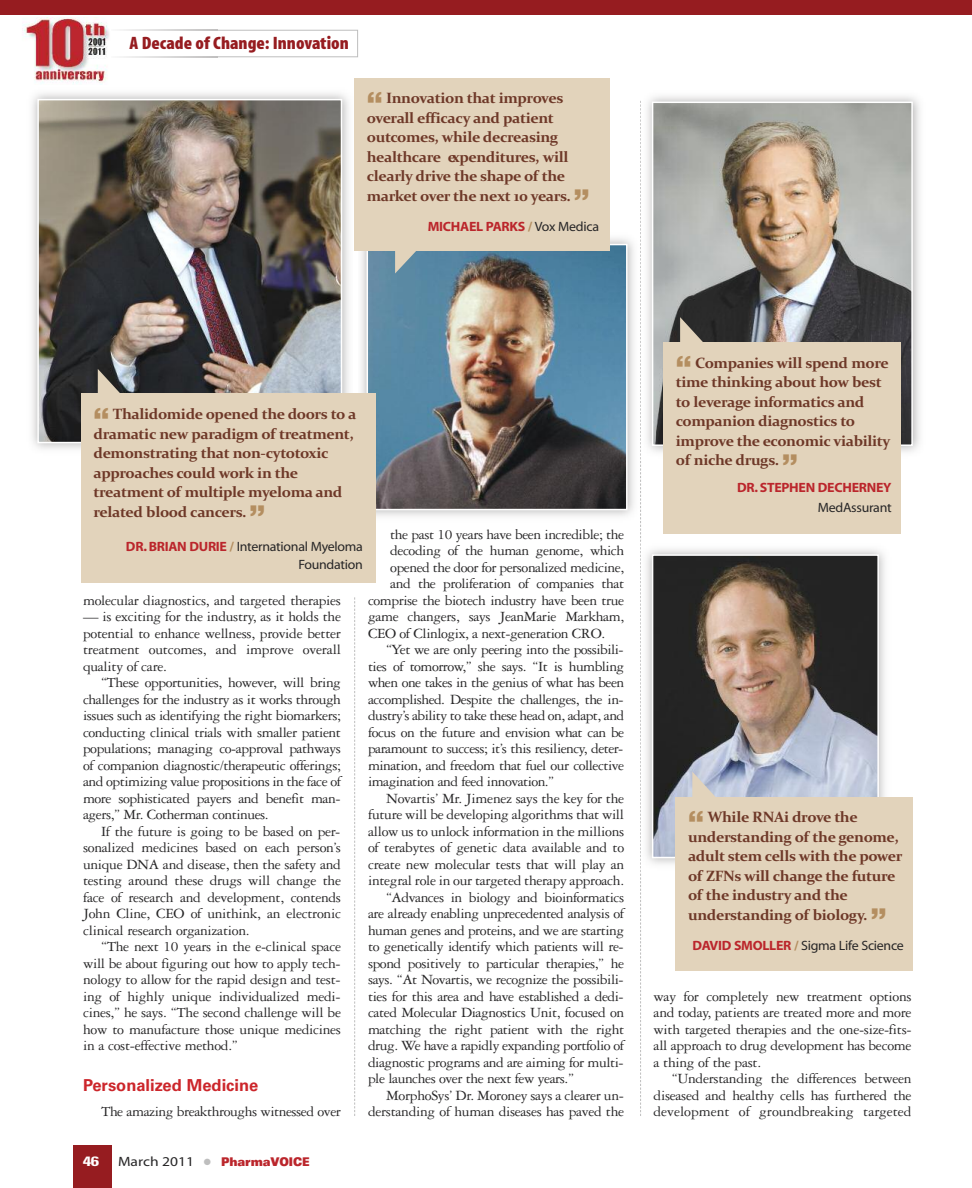
<style>
.page{position:relative;width:972px;height:1188px;background:#fff}
.page>*{position:absolute;margin:0;border:0;box-sizing:border-box;transform-origin:0 0}
.t1{font:18px "Myriad MM.830.wt.300.wd";color:#961c20;scale:1.05 1}
.t2{font:700 16.5px "Univers";color:#cc262b}
.t3{font:15px/16.5px "Garamond Three";letter-spacing:-.03em;color:#272627;text-align:justify}
.t4{font:700 15px/19.5px "Constantia";letter-spacing:-.025em;color:#6e3828}
.t5{font:13.5px/18px "Myriad MM.400.wt.600.wd";letter-spacing:-.02em;color:#272627;text-align:right}
.t6{font:13.5px "Myriad MM.700.wt.600.wd";letter-spacing:-.02em;color:#bb262c}
.t7{font:700 condensed 13.5px "Univers";color:#fff;scale:1.4 1}
.t8{font:900 expanded 12px "Univers";letter-spacing:-.01em;color:#bb262c;scale:.75 1}
.s1{font-family:"Helvetica";font-weight:900;font-size:30px;color:#b48e60}
.s2{color:#b48e60}
.s3{font-family:"Myriad MM.400.wt.600.wd";color:#272627}
.s4{font-family:"Myriad MM.700.wt.600.wd";color:#bb262c}
.s5{font-family:"Myriad MM.700.wt.600.wd";color:#b48e60}
.s6{font-family:"Myriad MM.400.wt.600.wd";font-weight:400;font-stretch:normal;font-size:13.5px;color:#272627}
.s7{color:#bebebe}
</style>
<div class="page">
<div style="left:73px;top:1145px;width:39px;height:43px;background:#961c20"></div>
<div style="left:0;top:0;width:972px;height:15px;background:#961c20"></div>
<img style="left:357px;top:238px;width:277px;height:287px">
<img style="left:370px;top:247px;width:255px;height:260px">
<div style="left:367px;top:244px;width:261px;height:266px;border:2px solid #fff"></div>
<svg style="left:354px;top:597px;width:1px;height:519px"></svg>
<svg style="left:640px;top:461px;width:1px;height:655px"></svg>
<svg style="left:218px;top:30px;width:140px;height:27px"></svg>
<img style="left:22px;top:17px;width:88px;height:68px">
<img style="left:354px;top:231px;width:3px;height:163px">
<img style="left:40px;top:102px;width:299px;height:338px">
<div style="left:37px;top:99px;width:305px;height:344px;border:2px solid #fff"></div>
<img style="left:640px;top:399px;width:1px;height:62px">
<img style="left:640px;top:101px;width:1px;height:298px">
<img style="left:655px;top:105px;width:255px;height:338px">
<div style="left:652px;top:102px;width:261px;height:344px;border:2px solid #fff"></div>
<div style="left:664px;top:342px;width:237px;height:192px;background:#e2d3bb"></div>
<svg style="left:680px;top:317px;width:30px;height:25px"></svg>
<div style="left:355px;top:78px;width:255px;height:172px;background:#e2d3bb"></div>
<svg style="left:395px;top:250px;width:30px;height:23px"></svg>
<div style="left:81px;top:394px;width:294px;height:189px;background:#e2d3bb"></div>
<svg style="left:98px;top:369px;width:29px;height:25px"></svg>
<img style="left:640px;top:543px;width:1px;height:299px">
<img style="left:655px;top:557px;width:221px;height:298px">
<div style="left:652px;top:554px;width:227px;height:304px;border:2px solid #fff"></div>
<div style="left:676px;top:797px;width:237px;height:173px;background:#e2d3bb"></div>
<svg style="left:692px;top:772px;width:30px;height:25px"></svg>
<p class="t1" style="left:130px;top:37px;width:210px">A Decade of Change: Innovation</p>
<p class="t4" style="left:367px;top:88px;width:224px"><span class="s1">“</span> Innovation that improves overall efficacy and patient outcomes, while decreasing healthcare expenditures, will clearly drive the shape of the market over the next 10 years. <span class="s1">”</span></p>
<p class="t6" style="left:428px;top:221px;width:173px">MICHAEL PARKS <span class="s2">/</span> <span class="s3">Vox Medica</span></p>
<p class="t4" style="left:94px;top:404px;width:264px"><span class="s1">“</span> Thalidomide opened the doors to a dramatic new paradigm of treatment, demonstrating that non-cytotoxic approaches could work in the treatment of multiple myeloma and related blood cancers. <span class="s1">”</span></p>
<p class="t5" style="left:126px;top:539px;width:238px"><span class="s4">DR.BRIAN DURIE</span> <span class="s5">/</span> International Myeloma<br>Foundation</p>
<p class="t3" style="left:390px;top:527px;width:235px">the past 10 years have been incredible; the</p>
<p class="t3" style="left:390px;top:544px;width:235px">decoding of the human genome, which</p>
<p class="t3" style="left:390px;top:560px;width:235px">opened the door for personalized medicine,</p>
<p class="t3" style="left:390px;top:577px;width:235px">and the proliferation of companies that</p>
<p class="t3" style="left:368px;top:593px;width:258px">comprise the biotech industry have been true</p>
<p class="t3" style="left:368px;top:610px;width:258px">game changers, says JeanMarie Markham,</p>
<p class="t3" style="left:368px;top:626px;width:239px">CEO of Clinlogix, a next-generation CRO.</p>
<p class="t3" style="left:386px;top:643px;width:239px">“Yet we are only peering into the possibili-</p>
<p class="t3" style="left:368px;top:659px;width:258px">ties of tomorrow,” she says. “It is humbling</p>
<p class="t3" style="left:368px;top:676px;width:258px">when one takes in the genius of what has been</p>
<p class="t3" style="left:368px;top:692px;width:257px">accomplished. Despite the challenges, the in-</p>
<p class="t3" style="left:368px;top:709px;width:258px">dustry’s ability to take these head on, adapt, and</p>
<p class="t3" style="left:368px;top:725px;width:258px">focus on the future and envision what can be</p>
<p class="t3" style="left:368px;top:742px;width:257px">paramount to success; it’s this resiliency, deter-</p>
<p class="t3" style="left:368px;top:758px;width:258px">mination, and freedom that fuel our collective</p>
<p class="t3" style="left:368px;top:775px;width:188px">imagination and feed innovation.”</p>
<p class="t3" style="left:386px;top:791px;width:240px">Novartis’ Mr. Jimenez says the key for the</p>
<p class="t3" style="left:368px;top:808px;width:258px">future will be developing algorithms that will</p>
<p class="t3" style="left:368px;top:824px;width:258px">allow us to unlock information in the millions</p>
<p class="t3" style="left:368px;top:841px;width:258px">of terabytes of genetic data available and to</p>
<p class="t3" style="left:368px;top:857px;width:258px">create new molecular tests that will play an</p>
<p class="t3" style="left:368px;top:874px;width:258px">integral role in our targeted therapy approach.</p>
<p class="t3" style="left:386px;top:890px;width:240px">“Advances in biology and bioinformatics</p>
<p class="t3" style="left:368px;top:907px;width:258px">are already enabling unprecedented analysis of</p>
<p class="t3" style="left:368px;top:923px;width:258px">human genes and proteins, and we are starting</p>
<p class="t3" style="left:368px;top:940px;width:257px">to genetically identify which patients will re-</p>
<p class="t3" style="left:368px;top:956px;width:258px">spond positively to particular therapies,” he</p>
<p class="t3" style="left:368px;top:973px;width:257px">says. “At Novartis, we recognize the possibili-</p>
<p class="t3" style="left:368px;top:989px;width:257px">ties for this area and have established a dedi-</p>
<p class="t3" style="left:368px;top:1006px;width:258px">cated Molecular Diagnostics Unit, focused on</p>
<p class="t3" style="left:368px;top:1022px;width:258px">matching the right patient with the right</p>
<p class="t3" style="left:368px;top:1039px;width:258px">drug. We have a rapidly expanding portfolio of</p>
<p class="t3" style="left:368px;top:1055px;width:257px">diagnostic programs and are aiming for multi-</p>
<p class="t3" style="left:368px;top:1072px;width:208px">ple launches over the next few years.”</p>
<p class="t3" style="left:386px;top:1088px;width:239px">MorphoSys’ Dr. Moroney says a clearer un-</p>
<p class="t3" style="left:368px;top:1105px;width:258px">derstanding of human diseases has paved the</p>
<p class="t3" style="left:83px;top:593px;width:260px">molecular diagnostics, and targeted therapies</p>
<p class="t3" style="left:83px;top:610px;width:260px">— is exciting for the industry, as it holds the potential to enhance wellness, provide better treatment outcomes, and improve overall quality of care.</p>
<p class="t3" style="left:83px;top:676px;width:260px;text-indent:18px">“These opportunities, however, will bring challenges for the industry as it works through issues such as identifying the right biomarkers; conducting clinical trials with smaller patient populations; managing co-approval pathways of companion diagnostic/therapeutic offerings; and optimizing value propositions in the face of more sophisticated payers and benefit man&shy;agers,” Mr. Cotherman continues.</p>
<p class="t3" style="left:83px;top:824px;width:260px;text-indent:18px">If the future is going to be based on per&shy;sonalized medicines based on each person’s unique DNA and disease, then the safety and testing around these drugs will change the face of research and development, contends John Cline, CEO of unithink, an electronic clinical research organization.</p>
<p class="t3" style="left:83px;top:940px;width:260px;text-indent:18px">“The next 10 years in the e-clinical space will be about figuring out how to apply tech&shy;nology to allow for the rapid design and test&shy;ing of highly unique individualized medi&shy;cines,” he says. “The second challenge will be how to manufacture those unique medicines in a cost-effective method.”</p>
<p class="t2" style="left:83px;top:1079px;width:177px">Personalized Medicine</p>
<p class="t3" style="left:101px;top:1105px;width:241px">The amazing breakthroughs witnessed over</p>
<p class="t7" style="left:83px;top:1156px;width:13px">46</p>
<p class="t8" style="left:118px;top:1157px;width:257px"><span class="s6">March 2011</span> <span class="s7">●</span> PharmaVOICE</p>
<p class="t4" style="left:676px;top:353px;width:216px"><span class="s1">“</span> Companies will spend more time thinking about how best to leverage informatics and companion diagnostics to improve the economic viability of niche drugs. <span class="s1">”</span></p>
<p class="t6" style="left:737px;top:482px;width:156px">DR.STEPHEN DECHERNEY</p>
<p class="t5" style="left:818px;top:499px;width:75px">MedAssurant</p>
<p class="t4" style="left:688px;top:807px;width:216px"><span class="s1">“</span> While RNAi drove the understanding of the genome, adult stem cells with the power of ZFNs will change the future of the industry and the understanding of biology. <span class="s1">”</span></p>
<p class="t5" style="left:692px;top:937px;width:213px"><span class="s4">DAVID SMOLLER</span> <span class="s5">/</span> Sigma Life Science</p>
<p class="t3" style="left:654px;top:989px;width:260px">way for completely new treatment options and today, patients are treated more and more with targeted therapies and the one-size-fits&shy;all approach to drug development has become a thing of the past.</p>
<p class="t3" style="left:654px;top:1072px;width:260px;text-indent:18px">“Understanding the differences between diseased and healthy cells has furthered the development of groundbreaking targeted</p>
</div>
